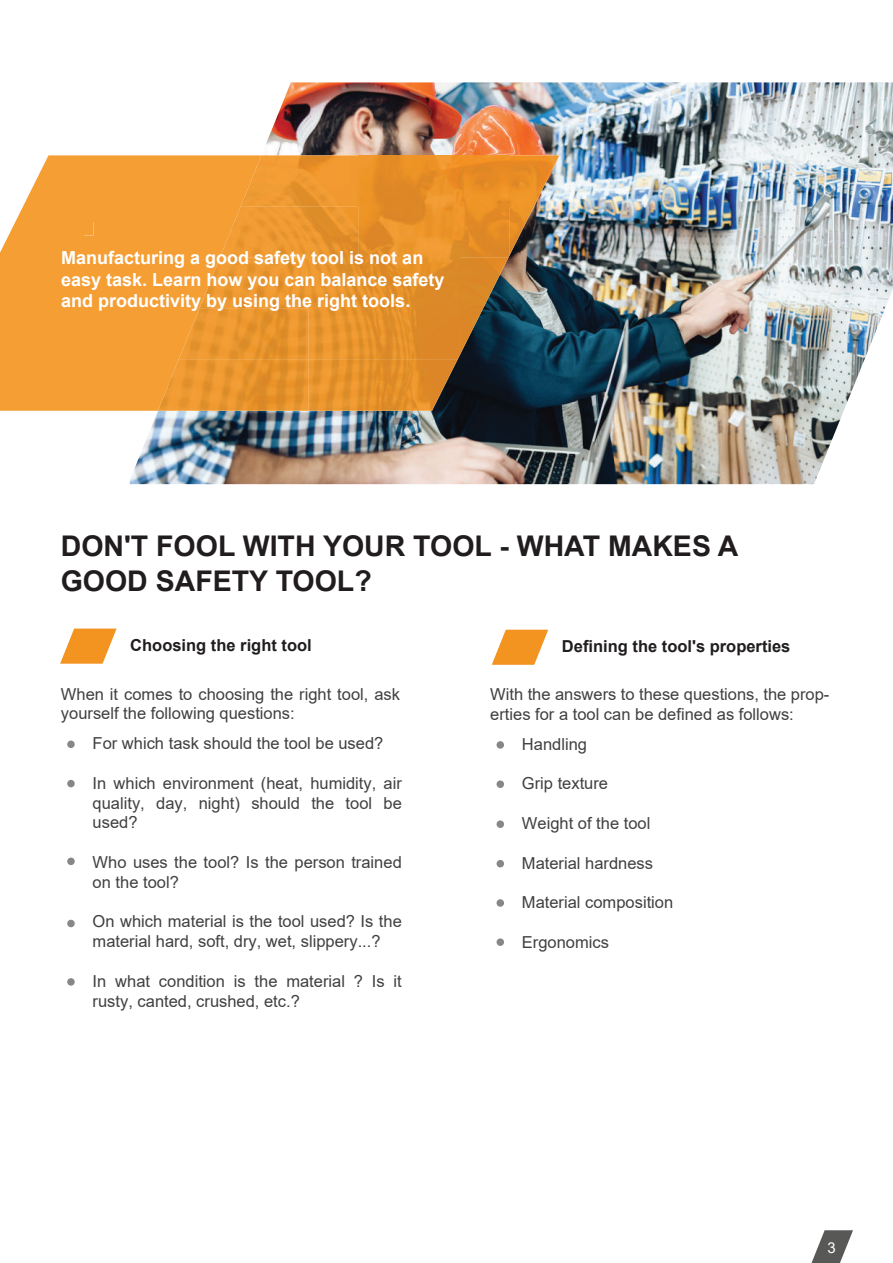
<style>
.page{position:relative;width:893px;height:1263px;background:#fff}
.page>*{position:absolute;margin:0;border:0;box-sizing:border-box;transform-origin:0 0}
.t1{font:700 28.5px/34.2px "Arial";color:#211d1e}
.t2{font:700 18px/21.6px "Arial";color:#fff}
.t3{font:16.5px/19.8px "Arial";color:#413f41}
.t4{font:700 16.5px "Arial";color:#211d1e}
.t5{font:15px "Arial";color:#fff}
</style>
<div class="page">
<svg style="left:811px;top:1230px;width:42px;height:33px"></svg>
<svg style="left:60px;top:629px;width:57px;height:35px"></svg>
<svg style="left:492px;top:630px;width:56px;height:35px"></svg>
<img style="left:130px;top:82px;width:763px;height:402px">
<div style="left:0;top:155px;width:241px;height:256px;background:#f49e34"></div>
<div style="left:85px;top:222px;width:8px;height:13px;background:#f49e34"></div>
<img style="left:241px;top:155px;width:268px;height:51px">
<img style="left:509px;top:155px;width:50px;height:101px">
<img style="left:220px;top:206px;width:289px;height:52px">
<img style="left:199px;top:257px;width:260px;height:52px">
<img style="left:459px;top:257px;width:49px;height:100px">
<img style="left:179px;top:309px;width:280px;height:51px">
<img style="left:158px;top:360px;width:300px;height:51px">
<div style="left:67px;top:740px;width:8px;height:8px;background:#888787;border-radius:50%"></div>
<div style="left:67px;top:780px;width:8px;height:7px;background:#888787;border-radius:50%"></div>
<div style="left:67px;top:857px;width:8px;height:8px;background:#888787;border-radius:50%"></div>
<div style="left:67px;top:920px;width:8px;height:7px;background:#888787;border-radius:50%"></div>
<div style="left:67px;top:978px;width:8px;height:8px;background:#888787;border-radius:50%"></div>
<div style="left:497px;top:741px;width:7px;height:8px;background:#888787;border-radius:50%"></div>
<div style="left:497px;top:780px;width:7px;height:8px;background:#888787;border-radius:50%"></div>
<div style="left:497px;top:820px;width:7px;height:8px;background:#888787;border-radius:50%"></div>
<div style="left:497px;top:860px;width:7px;height:7px;background:#888787;border-radius:50%"></div>
<div style="left:497px;top:899px;width:7px;height:8px;background:#888787;border-radius:50%"></div>
<div style="left:497px;top:938px;width:7px;height:8px;background:#888787;border-radius:50%"></div>
<p class="t2" style="left:61px;top:247px;width:385px">Manufacturing a good safety tool is not an easy task. Learn how you can balance safety and productivity by using the right tools.</p>
<h1 class="t1" style="left:61px;top:530px;width:679px">DON'T FOOL WITH YOUR TOOL - WHAT MAKES A<br>GOOD SAFETY TOOL?</h1>
<p class="t4" style="left:130px;top:633px;width:183px">Choosing the right tool</p>
<p class="t3" style="left:61px;top:684px;width:341px">When it comes to choosing the right tool, ask yourself the following questions:</p>
<p class="t3" style="left:93px;top:733px;width:292px">For which task should the tool be used?</p>
<p class="t3" style="left:93px;top:773px;width:311px;text-align:justify">In which environment (heat, humidity, air quality, day, night) should the tool be used?</p>
<p class="t3" style="left:93px;top:852px;width:311px">Who uses the tool? Is the person trained on the tool?</p>
<p class="t3" style="left:93px;top:912px;width:311px">On which material is the tool used? Is the material hard, soft, dry, wet, slippery...?</p>
<p class="t3" style="left:93px;top:971px;width:311px">In what condition is the material ? Is it rusty, canted, crushed, etc.?</p>
<p class="t4" style="left:562px;top:635px;width:230px">Defining the tool's properties</p>
<p class="t3" style="left:490px;top:684px;width:341px">With the answers to these questions, the prop&shy;erties for a tool can be defined as follows:</p>
<p class="t3" style="left:522px;top:734px;width:67px">Handling</p>
<p class="t3" style="left:522px;top:774px;width:88px">Grip texture</p>
<p class="t3" style="left:522px;top:813px;width:130px">Weight of the tool</p>
<p class="t3" style="left:522px;top:853px;width:133px">Material hardness</p>
<p class="t3" style="left:522px;top:892px;width:153px">Material composition</p>
<p class="t3" style="left:522px;top:932px;width:89px">Ergonomics</p>
<p class="t5" style="left:828px;top:1237px;width:10px">3</p>
</div>
